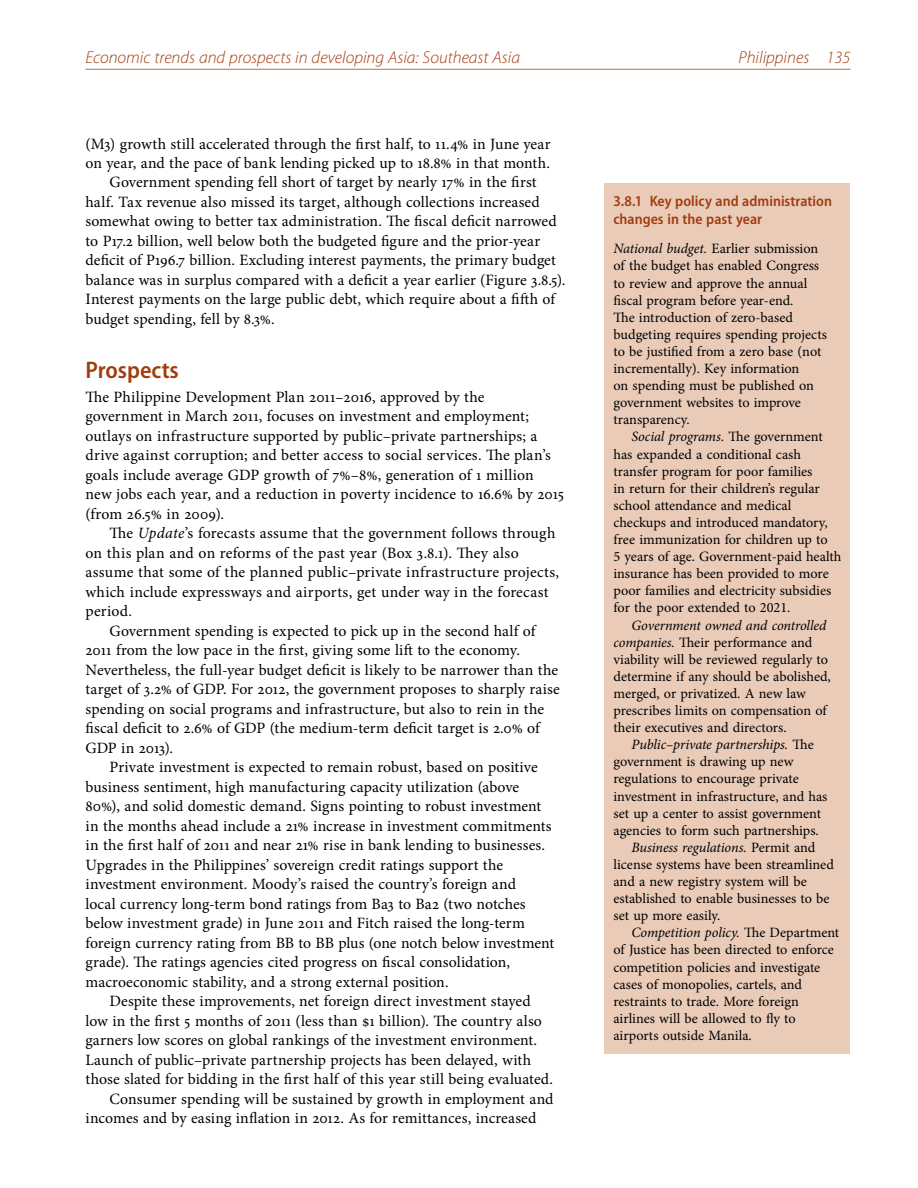
<style>
.page{position:relative;width:918px;height:1188px;background:#fff}
.page>*{position:absolute;margin:0;border:0;box-sizing:border-box;transform-origin:0 0}
.t1{font:600 semi-condensed 24px "Myriad Pro";color:#a13c0e}
.t2{font:italic 300 17.25px "Myriad Pro";color:#a13c0e}
.t3{font:15.75px/19.5px "Minion Pro";letter-spacing:.005em;color:#000}
.t4{font:600 semi-condensed 15px/18px "Myriad Pro";color:#a13c0e}
.t5{font:14.25px/17.1px "Minion Pro";color:#000}
.t6{font:italic 14.25px "Minion Pro";letter-spacing:-.01em;color:#000}
.s1{font-style:italic}
.s2{font-style:normal}
</style>
<div class="page">
<hr style="left:86px;top:69px;width:764px;height:1px;background:#bc6b43">
<div style="left:604px;top:183px;width:246px;height:870px;background:#eacbb8"></div>
<p class="t2" style="left:86px;top:48px;width:436px">Economic trends and prospects in developing Asia: Southeast Asia</p>
<p class="t2" style="left:739px;top:48px;width:113px">Philippines 135</p>
<p class="t3" style="left:86px;top:134px;width:467px">(M3) growth still accelerated through the first half, to 11.4% in June year</p>
<p class="t3" style="left:86px;top:153px;width:466px">on year, and the pace of bank lending picked up to 18.8% in that month.</p>
<p class="t3" style="left:110px;top:173px;width:429px">Government spending fell short of target by nearly 17% in the first</p>
<p class="t3" style="left:86px;top:192px;width:456px">half. Tax revenue also missed its target, although collections increased</p>
<p class="t3" style="left:86px;top:212px;width:473px">somewhat owing to better tax administration. The fiscal deficit narrowed</p>
<p class="t3" style="left:86px;top:231px;width:456px">to P17.2 billion, well below both the budgeted figure and the prior-year</p>
<p class="t3" style="left:86px;top:251px;width:472px">deficit of P196.7 billion. Excluding interest payments, the primary budget</p>
<p class="t3" style="left:86px;top:270px;width:481px">balance was in surplus compared with a deficit a year earlier (Figure 3.8.5).</p>
<p class="t3" style="left:86px;top:290px;width:471px">Interest payments on the large public debt, which require about a fifth of</p>
<p class="t3" style="left:86px;top:309px;width:191px">budget spending, fell by 8.3%.</p>
<h1 class="t1" style="left:86px;top:357px;width:95px">Prospects</h1>
<p class="t3" style="left:86px;top:387px;width:480px">The Philippine Development Plan 2011–2016, approved by the government in March 2011, focuses on investment and employment; outlays on infrastructure supported by public–private partnerships; a drive against corruption; and better access to social services. The plan’s goals include average GDP growth of 7%–8%, generation of 1 million<br>new jobs each year, and a reduction in poverty incidence to 16.6% by 2015 (from 26.5% in 2009).</p>
<p class="t3" style="left:110px;top:524px;width:448px">The <span class="s1">Update</span>’s forecasts assume that the government follows through</p>
<p class="t3" style="left:86px;top:543px;width:435px">on this plan and on reforms of the past year (Box 3.8.1). They also</p>
<p class="t3" style="left:86px;top:563px;width:475px">assume that some of the planned public–private infrastructure projects,</p>
<p class="t3" style="left:86px;top:582px;width:465px">which include expressways and airports, get under way in the forecast</p>
<p class="t3" style="left:86px;top:602px;width:48px">period.</p>
<p class="t3" style="left:110px;top:621px;width:428px">Government spending is expected to pick up in the second half of</p>
<p class="t3" style="left:86px;top:641px;width:436px">2011 from the low pace in the first, giving some lift to the economy.</p>
<p class="t3" style="left:86px;top:660px;width:474px">Nevertheless, the full-year budget deficit is likely to be narrower than the</p>
<p class="t3" style="left:86px;top:680px;width:476px">target of 3.2% of GDP. For 2012, the government proposes to sharply raise</p>
<p class="t3" style="left:86px;top:699px;width:460px">spending on social programs and infrastructure, but also to rein in the</p>
<p class="t3" style="left:86px;top:719px;width:456px">fiscal deficit to 2.6% of GDP (the medium-term deficit target is 2.0% of</p>
<p class="t3" style="left:86px;top:738px;width:89px">GDP in 2013).</p>
<p class="t3" style="left:110px;top:758px;width:430px">Private investment is expected to remain robust, based on positive</p>
<p class="t3" style="left:86px;top:777px;width:435px">business sentiment, high manufacturing capacity utilization (above</p>
<p class="t3" style="left:86px;top:797px;width:457px">80%), and solid domestic demand. Signs pointing to robust investment</p>
<p class="t3" style="left:86px;top:816px;width:468px">in the months ahead include a 21% increase in investment commitments</p>
<p class="t3" style="left:86px;top:836px;width:461px">in the first half of 2011 and near 21% rise in bank lending to businesses.</p>
<p class="t3" style="left:86px;top:855px;width:419px">Upgrades in the Philippines’ sovereign credit ratings support the</p>
<p class="t3" style="left:86px;top:875px;width:432px">investment environment. Moody’s raised the country’s foreign and</p>
<p class="t3" style="left:86px;top:894px;width:442px">local currency long-term bond ratings from Ba3 to Ba2 (two notches</p>
<p class="t3" style="left:86px;top:914px;width:441px">below investment grade) in June 2011 and Fitch raised the long-term</p>
<p class="t3" style="left:86px;top:933px;width:470px">foreign currency rating from BB to BB plus (one notch below investment</p>
<p class="t3" style="left:86px;top:953px;width:426px">grade). The ratings agencies cited progress on fiscal consolidation,</p>
<p class="t3" style="left:86px;top:972px;width:365px">macroeconomic stability, and a strong external position.</p>
<p class="t3" style="left:110px;top:992px;width:423px">Despite these improvements, net foreign direct investment stayed</p>
<p class="t3" style="left:86px;top:1011px;width:458px">low in the first 5 months of 2011 (less than $1 billion). The country also</p>
<p class="t3" style="left:86px;top:1031px;width:453px">garners low scores on global rankings of the investment environment.</p>
<p class="t3" style="left:86px;top:1050px;width:447px">Launch of public–private partnership projects has been delayed, with</p>
<p class="t3" style="left:86px;top:1070px;width:469px">those slated for bidding in the first half of this year still being evaluated.</p>
<p class="t3" style="left:110px;top:1089px;width:446px">Consumer spending will be sustained by growth in employment and</p>
<p class="t3" style="left:86px;top:1109px;width:452px">incomes and by easing inflation in 2012. As for remittances, increased</p>
<p class="t4" style="left:614px;top:192px;width:220px">3.8.1 Key policy and administration changes in the past year</p>
<p class="t5" style="left:614px;top:240px;width:215px"><span class="s1">National budget.</span> Earlier submission of the budget has enabled Congress to review and approve the annual fiscal program before year-end.<br>The introduction of zero-based budgeting requires spending projects to be justified from a zero base (not incrementally). Key information<br>on spending must be published on government websites to improve transparency.</p>
<p class="t5" style="left:614px;top:428px;width:229px;text-indent:18px"><span class="s1">Social programs.</span> The government has expanded a conditional cash transfer program for poor families<br>in return for their children’s regular school attendance and medical checkups and introduced mandatory, free immunization for children up to<br>5 years of age. Government-paid health insurance has been provided to more poor families and electricity subsidies for the poor extended to 2021.</p>
<p class="t5" style="left:614px;top:617px;width:219px;text-indent:18px"><span class="s1">Government owned and controlled companies.</span> Their performance and viability will be reviewed regularly to determine if any should be abolished, merged, or privatized. A new law prescribes limits on compensation of their executives and directors.</p>
<p class="t6" style="left:631px;top:735px;width:184px">Public–private partnerships. <span class="s2">The</span></p>
<p class="t5" style="left:614px;top:753px;width:181px">government is drawing up new</p>
<p class="t5" style="left:614px;top:770px;width:187px">regulations to encourage private</p>
<p class="t5" style="left:614px;top:788px;width:216px">investment in infrastructure, and has</p>
<p class="t5" style="left:614px;top:805px;width:209px">set up a center to assist government</p>
<p class="t5" style="left:614px;top:822px;width:207px">agencies to form such partnerships.</p>
<p class="t6" style="left:631px;top:838px;width:185px">Business regulations. <span class="s2">Permit and</span></p>
<p class="t5" style="left:614px;top:856px;width:222px">license systems have been streamlined</p>
<p class="t5" style="left:614px;top:873px;width:195px">and a new registry system will be</p>
<p class="t5" style="left:614px;top:890px;width:218px">established to enable businesses to be</p>
<p class="t5" style="left:614px;top:907px;width:108px">set up more easily.</p>
<p class="t6" style="left:631px;top:923px;width:209px">Competition policy. <span class="s2">The Department</span></p>
<p class="t5" style="left:614px;top:941px;width:222px">of Justice has been directed to enforce</p>
<p class="t5" style="left:614px;top:959px;width:208px">competition policies and investigate</p>
<p class="t5" style="left:614px;top:976px;width:190px">cases of monopolies, cartels, and</p>
<p class="t5" style="left:614px;top:993px;width:187px">restraints to trade. More foreign</p>
<p class="t5" style="left:614px;top:1010px;width:184px">airlines will be allowed to fly to</p>
<p class="t5" style="left:614px;top:1027px;width:140px">airports outside Manila.</p>
</div>
